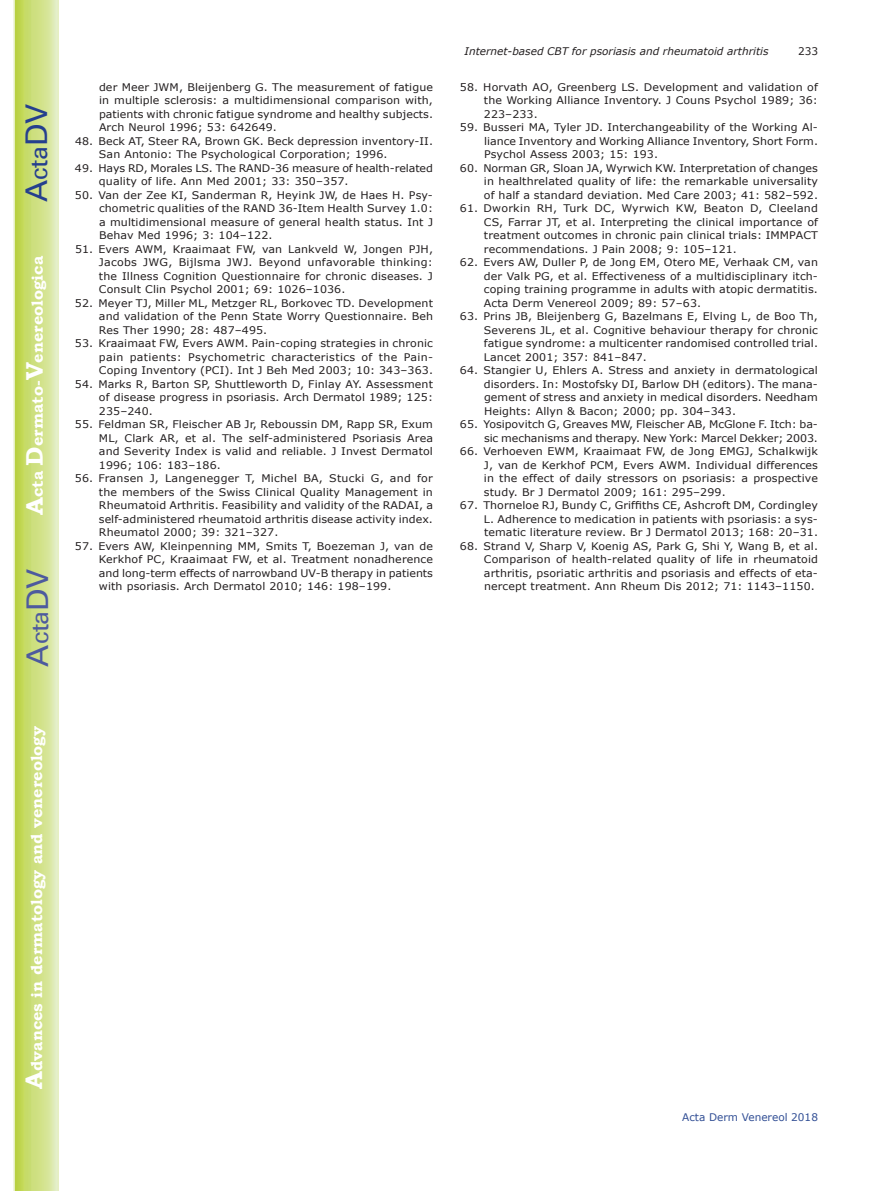
<style>
.page{position:relative;width:893px;height:1191px;background:#fff}
.page>*{position:absolute;margin:0;border:0;box-sizing:border-box;transform-origin:0 0}
.t1{font:30px "Univers";color:#4d5a9e}
.t2{font:30px "Univers";color:#253f8e}
.t3{font:700 15.75px "Bookman Old Style";color:#fff}
.t4{font:10.5px/13.5px "Verdana";letter-spacing:.01em;color:#231f20;text-align:justify;scale:1.05 1}
.t5{font:italic 10.5px "Verdana";color:#231f20}
.t6{font:10.5px "Verdana";color:#324f95}
.t7{font:10.5px "Verdana";letter-spacing:.01em;color:#231f20}
.s1{font-size:24px}
</style>
<div class="page">
<svg style="left:14px;top:0;width:45px;height:1191px;background:#cfe084"></svg>
<h1 class="t2" style="left:19px;top:202px;width:100px;rotate:-90deg">A<span class="s1">cta</span>DV</h1>
<h2 class="t3" style="left:28px;top:515px;width:260px;rotate:-90deg"><span class="s1">A</span>cta <span class="s1">D</span>ermato-<span class="s1">V</span>enereologica</h2>
<h1 class="t1" style="left:20px;top:666px;width:100px;rotate:-90deg">A<span class="s1">cta</span>DV</h1>
<h2 class="t3" style="left:27px;top:1088px;width:364px;rotate:-90deg"><span class="s1">A</span>dvances in dermatology and venereology</h2>
<p class="t4" style="left:99px;top:80px;width:320px">der Meer JWM, Bleijenberg G. The measurement of fatigue in multiple sclerosis: a multidimensional comparison with, patients with chronic fatigue syndrome and healthy subjects.<br>Arch Neurol 1996; 53: 642649.</p>
<p class="t4" style="left:99px;top:134px;width:320px;text-indent:-24px">48. Beck AT, Steer RA, Brown GK. Beck depression inventory-II.<br>San Antonio: The Psychological Corporation; 1996.</p>
<p class="t4" style="left:99px;top:161px;width:320px;text-indent:-24px">49. Hays RD, Morales LS. The RAND-36 measure of health-related quality of life. Ann Med 2001; 33: 350–357.</p>
<p class="t4" style="left:99px;top:188px;width:320px;text-indent:-24px">50. Van der Zee KI, Sanderman R, Heyink JW, de Haes H. Psy&shy;chometric qualities of the RAND 36-Item Health Survey 1.0: a multidimensional measure of general health status. Int J Behav Med 1996; 3: 104–122.</p>
<p class="t4" style="left:99px;top:242px;width:320px;text-indent:-24px">51. Evers AWM, Kraaimaat FW, van Lankveld W, Jongen PJH, Jacobs JWG, Bijlsma JWJ. Beyond unfavorable thinking: the Illness Cognition Questionnaire for chronic diseases. J Consult Clin Psychol 2001; 69: 1026–1036.</p>
<p class="t4" style="left:99px;top:296px;width:320px;text-indent:-24px">52. Meyer TJ, Miller ML, Metzger RL, Borkovec TD. Development and validation of the Penn State Worry Questionnaire. Beh Res Ther 1990; 28: 487–495.</p>
<p class="t4" style="left:99px;top:336px;width:320px;text-indent:-24px">53. Kraaimaat FW, Evers AWM. Pain-coping strategies in chronic pain patients: Psychometric characteristics of the Pain-Coping Inventory (PCI). Int J Beh Med 2003; 10: 343–363.</p>
<p class="t4" style="left:99px;top:377px;width:320px;text-indent:-24px">54. Marks R, Barton SP, Shuttleworth D, Finlay AY. Assessment of disease progress in psoriasis. Arch Dermatol 1989; 125:<br>235–240.</p>
<p class="t4" style="left:99px;top:417px;width:320px;text-indent:-24px">55. Feldman SR, Fleischer AB Jr, Reboussin DM, Rapp SR, Exum ML, Clark AR, et al. The self-administered Psoriasis Area and Severity Index is valid and reliable. J Invest Dermatol 1996; 106: 183–186.</p>
<p class="t4" style="left:99px;top:471px;width:320px;text-indent:-24px">56. Fransen J, Langenegger T, Michel BA, Stucki G, and for the members of the Swiss Clinical Quality Management in Rheumatoid Arthritis. Feasibility and validity of the RADAI, a self-administered rheumatoid arthritis disease activity index.<br>Rheumatol 2000; 39: 321–327.</p>
<p class="t4" style="left:99px;top:539px;width:320px;text-indent:-24px">57. Evers AW, Kleinpenning MM, Smits T, Boezeman J, van de Kerkhof PC, Kraaimaat FW, et al. Treatment nonadherence and long-term effects of narrowband UV-B therapy in patients with psoriasis. Arch Dermatol 2010; 146: 198–199.</p>
<p class="t5" style="left:465px;top:44px;width:305px">Internet-based CBT for psoriasis and rheumatoid arthritis</p>
<p class="t7" style="left:798px;top:44px;width:22px">233</p>
<p class="t4" style="left:484px;top:80px;width:320px;text-indent:-24px">58. Horvath AO, Greenberg LS. Development and validation of the Working Alliance Inventory. J Couns Psychol 1989; 36:<br>223–233.</p>
<p class="t4" style="left:484px;top:120px;width:320px;text-indent:-24px">59. Busseri MA, Tyler JD. Interchangeability of the Working Al&shy;liance Inventory and Working Alliance Inventory, Short Form.<br>Psychol Assess 2003; 15: 193.</p>
<p class="t4" style="left:484px;top:161px;width:320px;text-indent:-24px">60. Norman GR, Sloan JA, Wyrwich KW. Interpretation of changes in healthrelated quality of life: the remarkable universality of half a standard deviation. Med Care 2003; 41: 582–592.</p>
<p class="t4" style="left:484px;top:201px;width:320px;text-indent:-24px">61. Dworkin RH, Turk DC, Wyrwich KW, Beaton D, Cleeland CS, Farrar JT, et al. Interpreting the clinical importance of treatment outcomes in chronic pain clinical trials: IMMPACT recommendations. J Pain 2008; 9: 105–121.</p>
<p class="t4" style="left:484px;top:255px;width:320px;text-indent:-24px">62. Evers AW, Duller P, de Jong EM, Otero ME, Verhaak CM, van der Valk PG, et al. Effectiveness of a multidisciplinary itch&shy;coping training programme in adults with atopic dermatitis.<br>Acta Derm Venereol 2009; 89: 57–63.</p>
<p class="t4" style="left:484px;top:309px;width:320px;text-indent:-24px">63. Prins JB, Bleijenberg G, Bazelmans E, Elving L, de Boo Th, Severens JL, et al. Cognitive behaviour therapy for chronic fatigue syndrome: a multicenter randomised controlled trial.<br>Lancet 2001; 357: 841–847.</p>
<p class="t4" style="left:484px;top:363px;width:320px;text-indent:-24px">64. Stangier U, Ehlers A. Stress and anxiety in dermatological disorders. In: Mostofsky DI, Barlow DH (editors). The mana&shy;gement of stress and anxiety in medical disorders. Needham Heights: Allyn &amp; Bacon; 2000; pp. 304–343.</p>
<p class="t4" style="left:460px;top:417px;width:342px;text-align:right">65. Yosipovitch G, Greaves MW, Fleischer AB, McGlone F. Itch: ba&shy;sic mechanisms and therapy. New York: Marcel Dekker; 2003.</p>
<p class="t4" style="left:484px;top:444px;width:320px;text-indent:-24px">66. Verhoeven EWM, Kraaimaat FW, de Jong EMGJ, Schalkwijk J, van de Kerkhof PCM, Evers AWM. Individual differences in the effect of daily stressors on psoriasis: a prospective study. Br J Dermatol 2009; 161: 295–299.</p>
<p class="t4" style="left:484px;top:498px;width:320px;text-indent:-24px">67. Thorneloe RJ, Bundy C, Griffiths CE, Ashcroft DM, Cordingley L. Adherence to medication in patients with psoriasis: a sys&shy;tematic literature review. Br J Dermatol 2013; 168: 20–31.</p>
<p class="t4" style="left:484px;top:539px;width:320px;text-indent:-24px">68. Strand V, Sharp V, Koenig AS, Park G, Shi Y, Wang B, et al.<br>Comparison of health-related quality of life in rheumatoid arthritis, psoriatic arthritis and psoriasis and effects of eta&shy;nercept treatment. Ann Rheum Dis 2012; 71: 1143–1150.</p>
<p class="t6" style="left:682px;top:1110px;width:137px">Acta Derm Venereol 2018</p>
</div>
